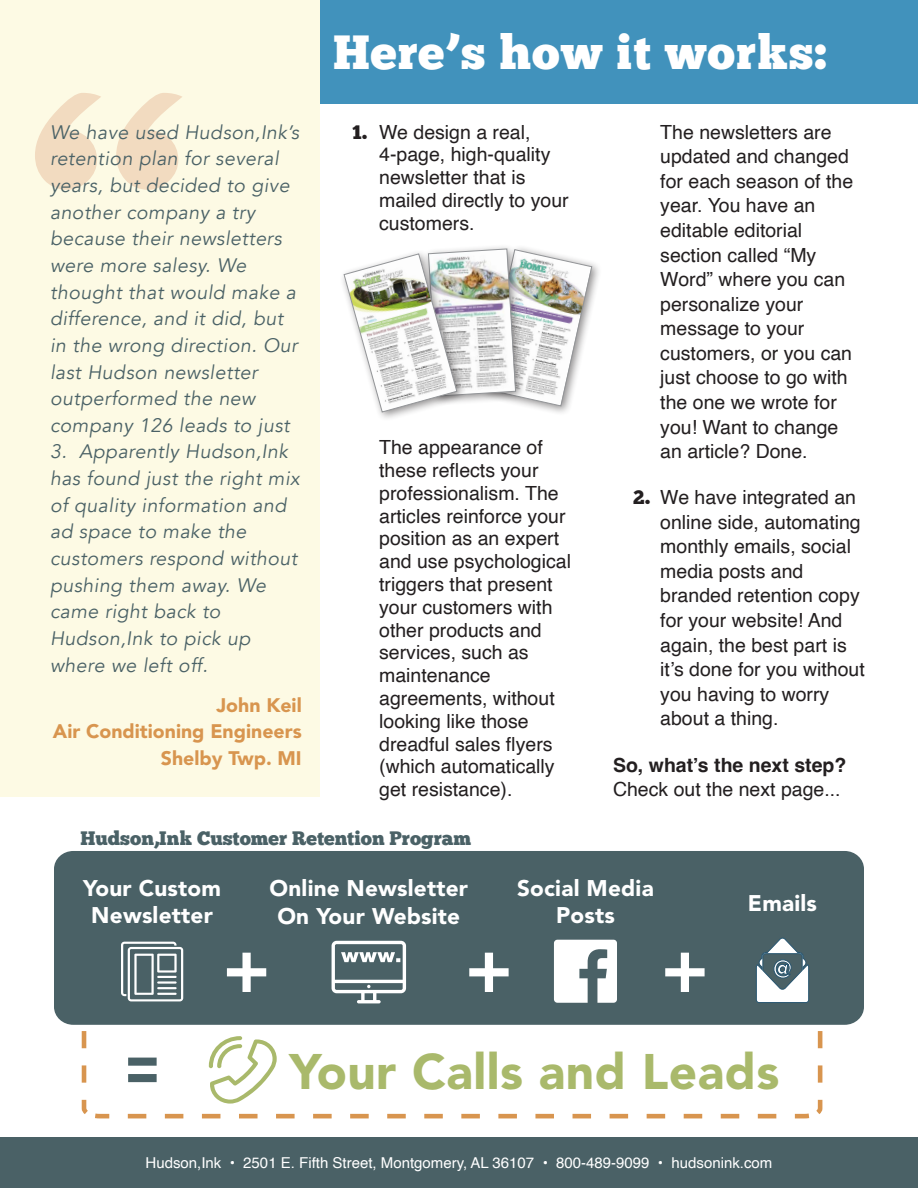
<style>
.page{position:relative;width:918px;height:1188px;background:#fff}
.page>*{position:absolute;margin:0;border:0;box-sizing:border-box;transform-origin:0 0}
.t1{font:900 49.5px "Avenir";letter-spacing:.01em;color:#a9b96b}
.t2{font:48px "Chunk Five";letter-spacing:.02em;color:#fff}
.t3{font:900 22.5px/27.9px "Avenir";letter-spacing:.01em;color:#fff;text-align:center}
.t4{font:19.5px/24.6px "Helvetica";color:#231f20}
.t5{font:italic 19.5px/26.7px "Avenir";letter-spacing:.025em;color:#4a6166}
.t6{font:900 19.5px/26.7px "Avenir";color:#d8954f;text-align:right}
.t7{font:19.5px "Chunk Five";color:#4a6166}
.t8{font:700 19.5px "Helvetica";color:#231f20}
.t9{font:15px "Helvetica";color:#fff}
.s1{font-family:"Chunk Five"}
</style>
<div class="page">
<div style="left:320px;top:0;width:598px;height:104px;background:#4192bc"></div>
<div style="left:0;top:0;width:320px;height:796px;background:#fdfae4"></div>
<svg style="left:35px;top:93px;width:147px;height:97px"></svg>
<svg style="left:81px;top:1031px;width:742px;height:88px"></svg>
<svg style="left:209px;top:1036px;width:68px;height:68px"></svg>
<div style="left:54px;top:851px;width:810px;height:174px;background:#4a6166;border-radius:19px"></div>
<svg style="left:128px;top:1058px;width:29px;height:24px"></svg>
<svg style="left:227px;top:953px;width:39px;height:39px"></svg>
<svg style="left:469px;top:953px;width:40px;height:39px"></svg>
<svg style="left:665px;top:953px;width:40px;height:39px"></svg>
<svg style="left:121px;top:942px;width:62px;height:59px"></svg>
<svg style="left:332px;top:941px;width:74px;height:62px"></svg>
<svg style="left:554px;top:940px;width:63px;height:63px"></svg>
<svg style="left:756px;top:937px;width:53px;height:66px"></svg>
<div style="left:479px;top:244px;width:123px;height:172px;background:#231f20;opacity:.5"></div>
<div style="left:423px;top:244px;width:103px;height:163px;background:#231f20;opacity:.5"></div>
<div style="left:339px;top:249px;width:128px;height:173px;background:#231f20;opacity:.5"></div>
<img style="left:344px;top:249px;width:248px;height:163px">
<div style="left:0;top:1137px;width:918px;height:51px;background:#4a6166"></div>
<h2 class="t2" style="left:333px;top:24px;width:495px">Here’s how it works:</h2>
<p class="t5" style="left:50px;top:119px;width:251px">We have used Hudson,Ink’s retention plan for several years, but decided to give another company a try because their newsletters were more salesy. We thought that would make a difference, and it did, but in the wrong direction. Our last Hudson newsletter outperformed the new company 126 leads to just</p>
<p class="t5" style="left:50px;top:439px;width:251px">3. Apparently Hudson,Ink has found just the right mix of quality information and ad space to make the customers respond without pushing them away. We came right back to<br>Hudson,Ink to pick up where we left off.</p>
<p class="t6" style="left:53px;top:691px;width:250px">John Keil<br>Air Conditioning Engineers<br>Shelby Twp. MI</p>
<p class="t4" style="left:379px;top:121px;width:191px;line-height:22.8px;text-indent:-27px"><span class="s1">1.</span> We design a real,<br>4-page, high-quality newsletter that is mailed directly to your customers.</p>
<p class="t4" style="left:379px;top:437px;width:193px;line-height:22.8px">The appearance of these reflects your professionalism. The articles reinforce your position as an expert and use psychological triggers that present your customers with other products and services, such as maintenance agreements, without looking like those dreadful sales flyers (which automatically get resistance).</p>
<p class="t7" style="left:81px;top:826px;width:392px">Hudson,Ink Customer Retention Program</p>
<p class="t4" style="left:660px;top:120px;width:194px">The newsletters are updated and changed for each season of the year. You have an editable editorial section called “My<br>Word” where you can personalize your message to your customers, or you can just choose to go with the one we wrote for you! Want to change an article? Done.</p>
<p class="t4" style="left:660px;top:486px;width:206px;text-indent:-27px"><span class="s1">2.</span> We have integrated an online side, automating monthly emails, social media posts and branded retention copy for your website! And again, the best part is it’s done for you without you having to worry about a thing.</p>
<p class="t8" style="left:613px;top:753px;width:235px">So, what’s the next step?</p>
<p class="t4" style="left:613px;top:778px;width:229px">Check out the next page...</p>
<p class="t3" style="left:83px;top:874px;width:139px">Your Custom<br>Newsletter</p>
<p class="t3" style="left:270px;top:874px;width:200px">Online Newsletter<br>On Your Website</p>
<p class="t3" style="left:517px;top:874px;width:138px">Social Media<br>Posts</p>
<p class="t3" style="left:748px;top:889px;width:71px">Emails</p>
<h1 class="t1" style="left:290px;top:1042px;width:491px">Your Calls and Leads</h1>
<p class="t9" style="left:146px;top:1151px;width:628px">Hudson,Ink • 2501 E. Fifth Street, Montgomery, AL 36107 • 800-489-9099 • hudsonink.com</p>
</div>
